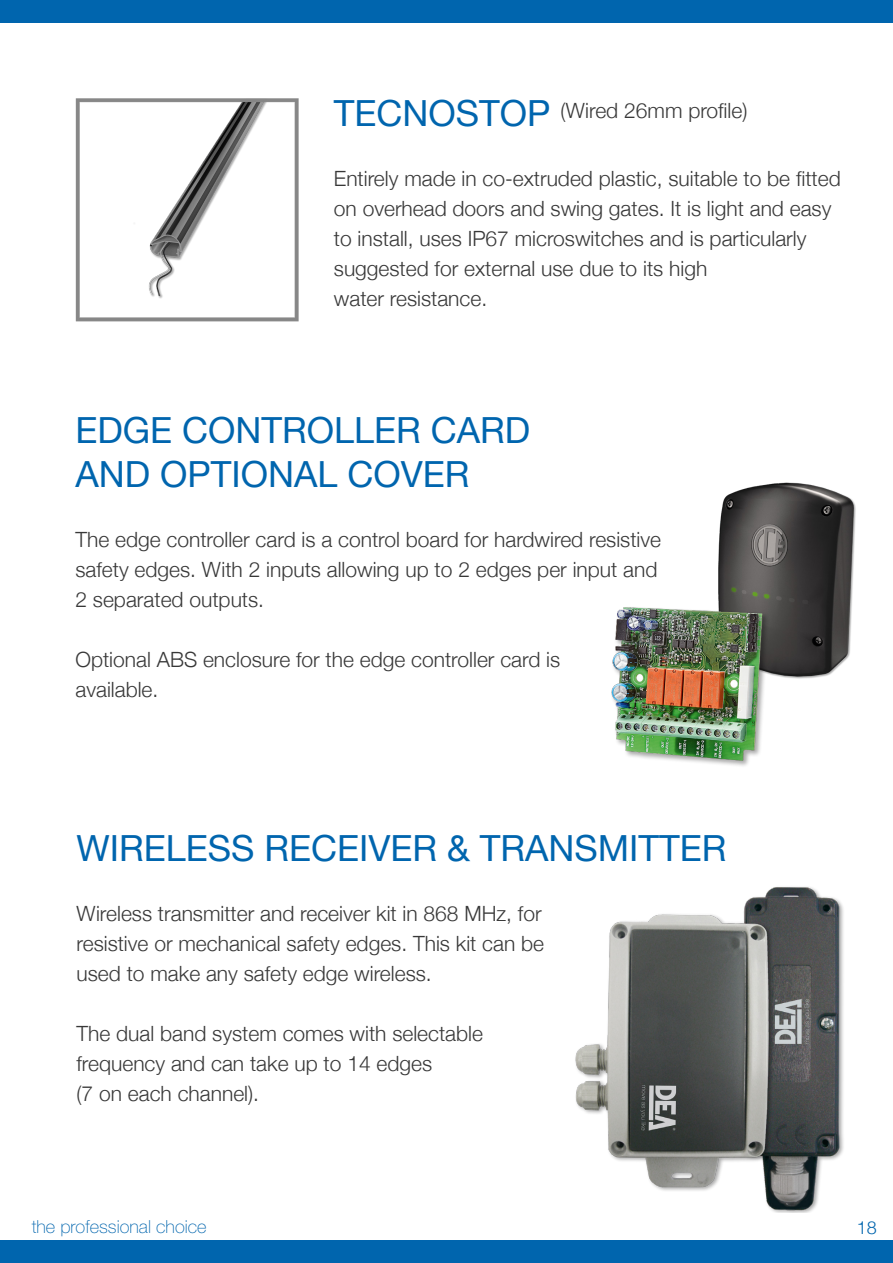
<style>
.page{position:relative;width:893px;height:1263px;background:#fff}
.page>*{position:absolute;margin:0;border:0;box-sizing:border-box;transform-origin:0 0}
.t1{font:36px "Helvetica Neue";color:#0065ae}
.t2{font:300 21px/30px "Helvetica Neue";color:#383838}
.t3{font:100 18px "Helvetica Neue LT Std";color:#0065ae}
.t4{font:300 18px "Helvetica Neue";color:#0065ae}
.s1{font-weight:400;font-size:36px;color:#0065ae}
</style>
<div class="page">
<div style="left:0;top:1240px;width:893px;height:23px;background:#0065ae"></div>
<div style="left:0;top:0;width:893px;height:23px;background:#0065ae"></div>
<img style="left:718px;top:482px;width:138px;height:197px">
<img style="left:611px;top:597px;width:190px;height:169px">
<img style="left:75px;top:98px;width:224px;height:224px">
<img style="left:575px;top:887px;width:269px;height:325px">
<p class="t2" style="left:334px;top:94px;width:415px"><span class="s1">TECNOSTOP</span> (Wired 26mm profile)</p>
<p class="t2" style="left:334px;top:162px;width:508px">Entirely made in co-extruded plastic, suitable to be fitted on overhead doors and swing gates. It is light and easy to install, uses IP67 microswitches and is particularly suggested for external use due to its high</p>
<p class="t2" style="left:334px;top:282px;width:155px">water resistance.</p>
<p class="t1" style="left:75px;top:405px;width:456px">EDGE CONTROLLER CARD</p>
<p class="t1" style="left:75px;top:448px;width:396px">AND OPTIONAL COVER</p>
<p class="t2" style="left:75px;top:523px;width:587px">The edge controller card is a control board for hardwired resistive</p>
<p class="t2" style="left:75px;top:553px;width:583px">safety edges. With 2 inputs allowing up to 2 edges per input and</p>
<p class="t2" style="left:75px;top:583px;width:190px">2 separated outputs.</p>
<p class="t2" style="left:75px;top:643px;width:486px">Optional ABS enclosure for the edge controller card is available.</p>
<p class="t1" style="left:77px;top:822px;width:651px">WIRELESS RECEIVER &amp; TRANSMITTER</p>
<p class="t2" style="left:77px;top:897px;width:467px">Wireless transmitter and receiver kit in 868 MHz, for</p>
<p class="t2" style="left:77px;top:927px;width:469px">resistive or mechanical safety edges. This kit can be used to make any safety edge wireless.</p>
<p class="t2" style="left:77px;top:1017px;width:408px">The dual band system comes with selectable</p>
<p class="t2" style="left:77px;top:1047px;width:357px">frequency and can take up to 14 edges</p>
<p class="t2" style="left:77px;top:1077px;width:184px">(7 on each channel).</p>
<p class="t3" style="left:32px;top:1216px;width:176px">the professional choice</p>
<p class="t4" style="left:857px;top:1213px;width:22px">18</p>
</div>
